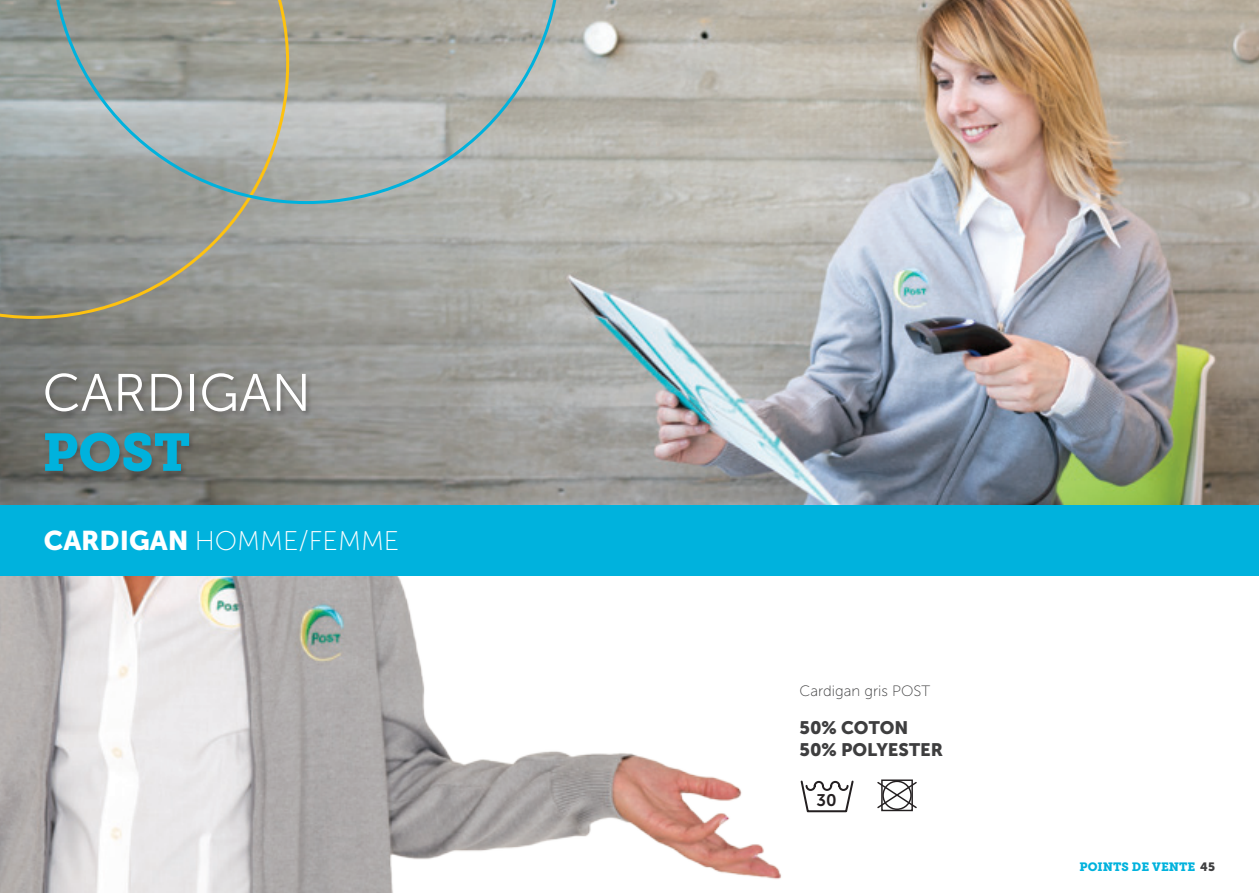
<style>
.page{position:relative;width:1259px;height:893px;background:#fff}
.page>*{position:absolute;margin:0;border:0;box-sizing:border-box;transform-origin:0 0}
.t1{font:52.5px "Museo Sans 300";color:#fff}
.t2{font:52.5px "Museo Slab 900";color:#00b2dd}
.t3{font:27px "Museo Sans 100";color:#fff}
.t4{font:18px "Museo Sans 900";color:#3e3e3f}
.t5{font:16.8px "Museo Sans 700";color:#231f20}
.t6{font:15px "Museo Sans 100";color:#3e3e3f}
.t7{font:12px "Museo Slab 900";color:#00b2dd}
.s1{font-family:"Museo Sans 900"}
.s2{font-family:"Museo Sans 900";color:#3e3e3f}
</style>
<div class="page">
<img style="left:0;top:575px;width:829px;height:318px">
<img style="left:0;top:0;width:1259px;height:505px">
<svg style="left:0;top:0;width:289px;height:319px;background:#959791"></svg>
<svg style="left:51px;top:0;width:510px;height:204px;background:#a7aba5"></svg>
<div style="left:0;top:505px;width:1259px;height:70px;background:#00b2dd"></div>
<div style="left:43px;top:372px;width:270px;height:107px;background:#231f20;opacity:.3"></div>
<div style="left:881px;top:779px;width:32px;height:32px;border:1px solid #231f20"></div>
<svg style="left:877px;top:780px;width:40px;height:29px"></svg>
<div style="left:882px;top:781px;width:29px;height:29px;border:1px solid #231f20;border-radius:50%"></div>
<svg style="left:799px;top:779px;width:55px;height:34px"></svg>
<p class="t1" style="left:43px;top:364px;width:270px">CARDIGAN</p>
<p class="t2" style="left:43px;top:422px;width:149px">POST</p>
<p class="t3" style="left:44px;top:526px;width:357px"><span class="s1">CARDIGAN</span> HOMME/FEMME</p>
<p class="t6" style="left:799px;top:683px;width:132px">Cardigan gris POST</p>
<p class="t4" style="left:799px;top:717px;width:110px">50% COTON</p>
<p class="t4" style="left:799px;top:740px;width:145px">50% POLYESTER</p>
<p class="t5" style="left:816px;top:790px;width:22px">30</p>
<p class="t7" style="left:1079px;top:859px;width:137px">POINTS DE VENTE <span class="s2">45</span></p>
</div>
